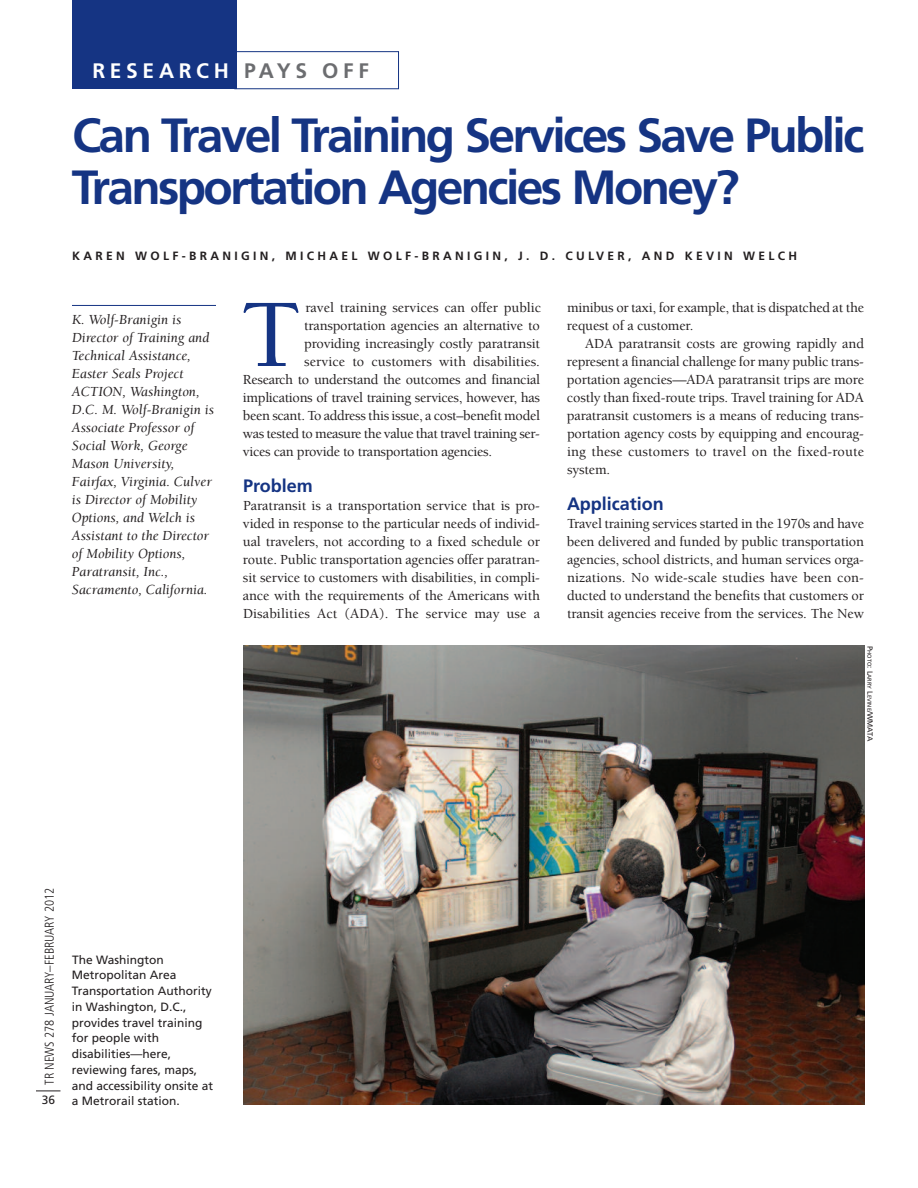
<style>
.page{position:relative;width:918px;height:1188px;background:#fff}
.page>*{position:absolute;margin:0;border:0;box-sizing:border-box;transform-origin:0 0}
.t1{font:500 99.3px "Berkeley";color:#153483}
.t2{font:700 48px/52.5px "Frutiger";letter-spacing:-.055em;color:#153483}
.t3{font:700 21px "Frutiger";letter-spacing:.22em;color:#fff}
.t4{font:700 18px "Frutiger";color:#153483}
.t5{font:500 14.25px/18px "Berkeley";letter-spacing:-.015em;color:#231f20;text-align:justify}
.t6{font:italic 14.25px/18px "Berkeley";color:#231f20}
.t7{font:300 condensed 12.75px "Frutiger";color:#231f20}
.t8{font:12px/15.8px "Frutiger";color:#231f20}
.t9{font:700 12px "Frutiger";letter-spacing:.28em;color:#231f20}
.t10{font:5.7px "Frutiger";color:#231f20}
.s1{color:#6c6d70}
.s2{font-size:7.5px}
</style>
<div class="page">
<div style="left:234px;top:51px;width:165px;height:38px;border:1px solid #153483"></div>
<svg style="left:36px;top:1091px;width:24px;height:1px"></svg>
<hr style="left:72px;top:305px;width:144px;height:1px;background:#153483">
<div style="left:72px;top:0;width:165px;height:89px;background:#153483"></div>
<img style="left:243px;top:645px;width:621px;height:459px">
<h3 class="t3" style="left:92px;top:62px;width:278px">RESEARCH <span class="s1">PAYS OFF</span></h3>
<h2 class="t2" style="left:72px;top:112px;width:794px">Can Travel Training Services Save Public<br>Transportation Agencies Money?</h2>
<p class="t9" style="left:72px;top:250px;width:727px">KAREN WOLF-BRANIGIN, MICHAEL WOLF-BRANIGIN, J. D. CULVER, AND KEVIN WELCH</p>
<p class="t6" style="left:72px;top:312px;width:143px">K. Wolf-Branigin is<br>Director of Training and<br>Technical Assistance,<br>Easter Seals Project<br>ACTION, Washington,<br>D.C. M. Wolf-Branigin is<br>Associate Professor of<br>Social Work, George<br>Mason University,<br>Fairfax, Virginia. Culver is Director of Mobility<br>Options, and Welch is<br>Assistant to the Director of Mobility Options,<br>Paratransit, Inc.,<br>Sacramento, California.</p>
<h1 class="t1" style="left:241px;top:296px;width:62px">T</h1>
<p class="t5" style="left:305px;top:300px;width:237px">ravel training services can offer public</p>
<p class="t5" style="left:304px;top:318px;width:237px">transportation agencies an alternative to</p>
<p class="t5" style="left:304px;top:336px;width:237px">providing increasingly costly paratransit</p>
<p class="t5" style="left:304px;top:354px;width:237px">service to customers with disabilities.</p>
<p class="t5" style="left:243px;top:372px;width:299px">Research to understand the outcomes and financial</p>
<p class="t5" style="left:243px;top:390px;width:299px">implications of travel training services, however, has</p>
<p class="t5" style="left:243px;top:408px;width:299px">been scant. To address this issue, a cost–benefit model</p>
<p class="t5" style="left:243px;top:426px;width:299px">was tested to measure the value that travel training ser-</p>
<p class="t5" style="left:243px;top:444px;width:251px">vices can provide to transportation agencies.</p>
<p class="t4" style="left:243px;top:478px;width:71px">Problem</p>
<p class="t5" style="left:243px;top:498px;width:299px">Paratransit is a transportation service that is pro&shy;vided in response to the particular needs of individ&shy;ual travelers, not according to a fixed schedule or route. Public transportation agencies offer paratran&shy;sit service to customers with disabilities, in compli&shy;ance with the requirements of the Americans with Disabilities Act (ADA). The service may use a</p>
<p class="t5" style="left:567px;top:300px;width:298px">minibus or taxi, for example, that is dispatched at the request of a customer.</p>
<p class="t5" style="left:567px;top:336px;width:299px;text-indent:18px">ADA paratransit costs are growing rapidly and represent a financial challenge for many public trans&shy;portation agencies—ADA paratransit trips are more costly than fixed-route trips. Travel training for ADA paratransit customers is a means of reducing trans&shy;portation agency costs by equipping and encourag&shy;ing these customers to travel on the fixed-route system.</p>
<p class="t4" style="left:567px;top:496px;width:98px">Application</p>
<p class="t5" style="left:567px;top:516px;width:299px">Travel training services started in the 1970s and have been delivered and funded by public transportation agencies, school districts, and human services orga&shy;nizations. No wide-scale studies have been con&shy;ducted to understand the benefits that customers or transit agencies receive from the services. The New</p>
<p class="t10" style="left:872px;top:646px;width:97px;rotate:90deg"><span class="s2">P</span>HOTO<span class="s2">: L</span>ARRY <span class="s2">L</span>EVINE<span class="s2">/WMATA</span></p>
<p class="t7" style="left:44px;top:1085px;width:198px;rotate:-90deg">TR NEWS 278 JANUARY–FEBRUARY 2012</p>
<p class="t8" style="left:42px;top:1093px;width:15px">36</p>
<p class="t8" style="left:72px;top:953px;width:143px">The Washington<br>Metropolitan Area<br>Transportation Authority in Washington, D.C., provides travel training for people with disabilities—here, reviewing fares, maps, and accessibility onsite at a Metrorail station.</p>
</div>
